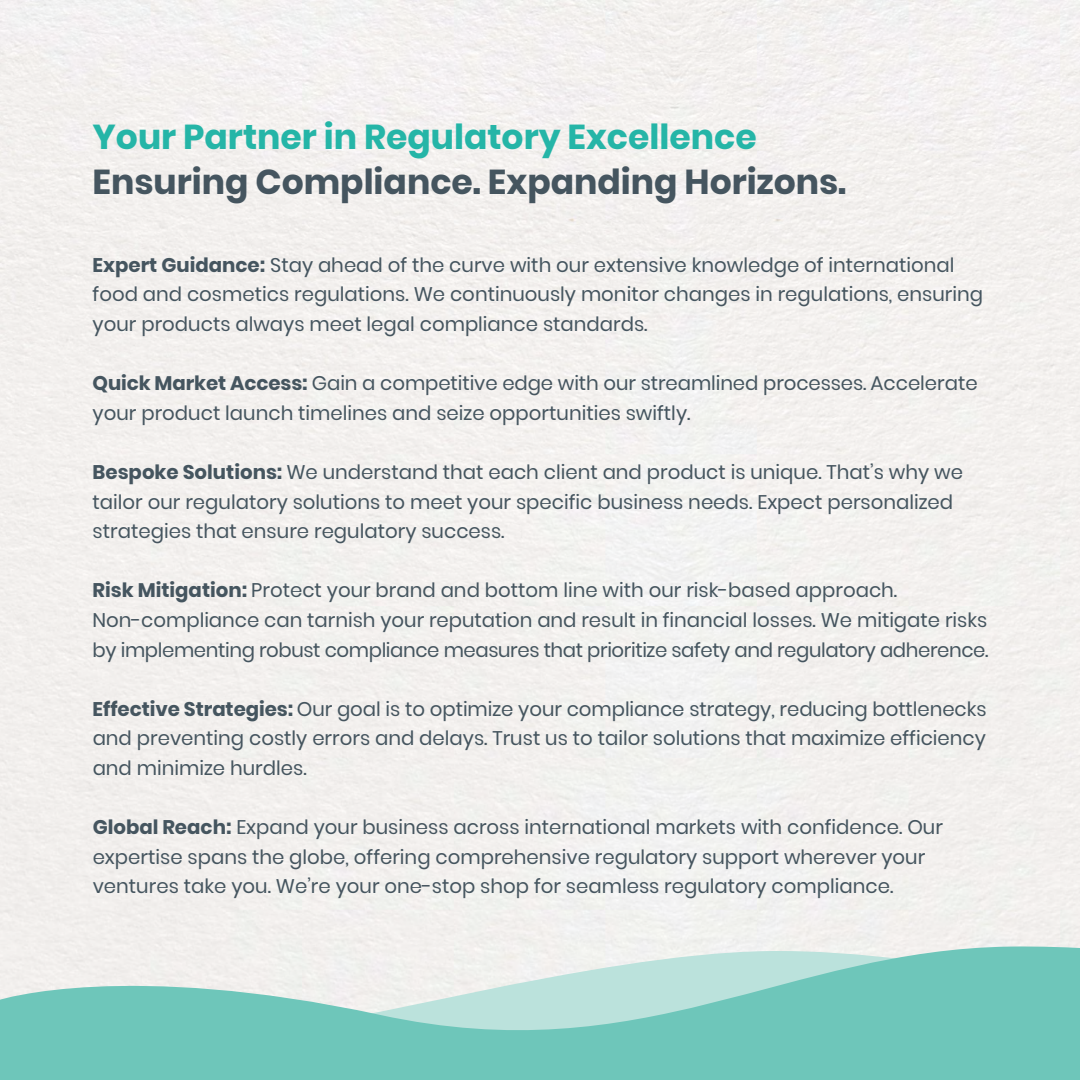
<style>
.page{position:relative;width:1080px;height:1080px;background:#fff}
.page>*{position:absolute;margin:0;border:0;box-sizing:border-box;transform-origin:0 0}
.t1{font:700 34.5px "Poppins";color:#45555f}
.t2{font:700 34.5px "Poppins";color:#25b5a7}
.t3{font:19.7px/29.6px "Poppins";color:#45555f}
.s1{font-weight:700}
</style>
<div class="page">
<div style="left:0;top:860px;width:1080px;height:29px;background:#f2f0ee"></div>
<svg style="left:0;top:889px;width:1080px;height:191px"></svg>
<h1 class="t2" style="left:93px;top:117px;width:666px">Your Partner in Regulatory Excellence</h1>
<h1 class="t1" style="left:93px;top:161px;width:755px">Ensuring Compliance. Expanding Horizons.</h1>
<p class="t3" style="left:93px;top:250px;width:892px"><span class="s1">Expert Guidance:</span> Stay ahead of the curve with our extensive knowledge of international food and cosmetics regulations. We continuously monitor changes in regulations, ensuring your products always meet legal compliance standards.</p>
<p class="t3" style="left:93px;top:369px;width:887px"><span class="s1">Quick Market Access:</span> Gain a competitive edge with our streamlined processes. Accelerate your product launch timelines and seize opportunities swiftly.</p>
<p class="t3" style="left:93px;top:457px;width:872px"><span class="s1">Bespoke Solutions:</span> We understand that each client and product is unique. That’s why we tailor our regulatory solutions to meet your specific business needs. Expect personalized strategies that ensure regulatory success.</p>
<p class="t3" style="left:93px;top:576px;width:897px"><span class="s1">Risk Mitigation:</span> Protect your brand and bottom line with our risk-based approach.<br>Non-compliance can tarnish your reputation and result in financial losses. We mitigate risks by implementing robust compliance measures that prioritize safety and regulatory adherence.</p>
<p class="t3" style="left:93px;top:694px;width:896px;text-align:justify"><span class="s1">Effective Strategies:</span> Our goal is to optimize your compliance strategy, reducing bottlenecks and preventing costly errors and delays. Trust us to tailor solutions that maximize efficiency and minimize hurdles.</p>
<p class="t3" style="left:93px;top:813px;width:852px"><span class="s1">Global Reach:</span> Expand your business across international markets with confidence. Our expertise spans the globe, offering comprehensive regulatory support wherever your ventures take you. We’re your one-stop shop for seamless regulatory compliance.</p>
</div>
